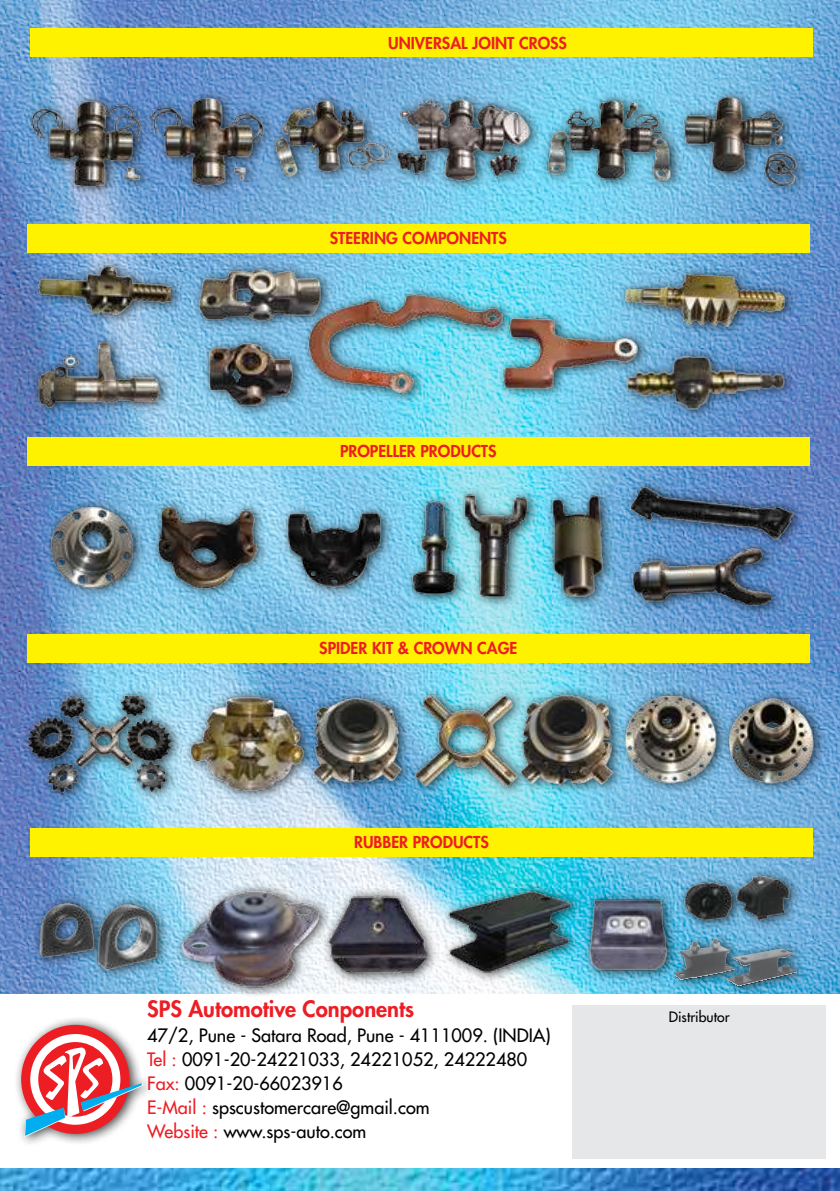
<style>
.page{position:relative;width:840px;height:1191px;background:#fff}
.page>*{position:absolute;margin:0;border:0;box-sizing:border-box;transform-origin:0 0}
.t1{font:800 22px "Futura Std";color:#ed1d24}
.t2{font:500 18px/24px "Futura Std";color:#000}
.t3{font:800 16px "Futura Std";color:#ed1d24}
.t4{font:500 14px "Futura Std";color:#000}
.s1{color:#ed1d24}
</style>
<div class="page">
<img style="left:0;top:0;width:839px;height:993px">
<div style="left:13px;top:1015px;width:142px;height:132px;background:#000;opacity:.75"></div>
<div style="left:21px;top:1025px;width:108px;height:108px;background:#ed1d24;border-radius:50%"></div>
<div style="left:30px;top:1034px;width:90px;height:90px;background:#fff;border-radius:50%"></div>
<div style="left:38px;top:1042px;width:74px;height:74px;background:#ed1d24;border-radius:50%"></div>
<svg style="left:25px;top:1047px;width:118px;height:90px"></svg>
<div style="left:572px;top:1005px;width:253px;height:153px;background:#e6e7e8"></div>
<img style="left:0;top:1168px;width:839px;height:23px">
<div style="left:27px;top:437px;width:782px;height:28px;background:#fff200"></div>
<div style="left:43px;top:497px;width:103px;height:101px;background:#000;opacity:.75"></div>
<img style="left:46px;top:504px;width:93px;height:90px">
<div style="left:150px;top:497px;width:119px;height:102px;background:#000;opacity:.75"></div>
<img style="left:149px;top:504px;width:117px;height:90px">
<div style="left:279px;top:503px;width:114px;height:95px;background:#000;opacity:.75"></div>
<img style="left:280px;top:504px;width:103px;height:89px">
<div style="left:404px;top:485px;width:135px;height:122px;background:#000;opacity:.75"></div>
<img style="left:410px;top:490px;width:119px;height:117px">
<div style="left:543px;top:486px;width:71px;height:122px;background:#000;opacity:.75"></div>
<img style="left:543px;top:490px;width:70px;height:116px">
<div style="left:625px;top:538px;width:156px;height:78px;background:#000;opacity:.75"></div>
<img style="left:626px;top:550px;width:144px;height:56px">
<div style="left:622px;top:476px;width:181px;height:74px;background:#000;opacity:.75"></div>
<img style="left:625px;top:480px;width:177px;height:67px">
<div style="left:30px;top:828px;width:782px;height:28px;background:#fff200"></div>
<div style="left:31px;top:892px;width:138px;height:87px;background:#000;opacity:.75"></div>
<img style="left:27px;top:892px;width:146px;height:85px">
<div style="left:319px;top:885px;width:120px;height:99px;background:#000;opacity:.75"></div>
<img style="left:330px;top:890px;width:97px;height:89px">
<div style="left:440px;top:881px;width:142px;height:101px;background:#000;opacity:.75"></div>
<img style="left:444px;top:890px;width:131px;height:88px">
<div style="left:581px;top:890px;width:98px;height:90px;background:#000;opacity:.75"></div>
<img style="left:581px;top:890px;width:94px;height:88px">
<div style="left:676px;top:865px;width:125px;height:66px;background:#000;opacity:.75"></div>
<img style="left:679px;top:869px;width:113px;height:57px">
<div style="left:667px;top:930px;width:140px;height:65px;background:#000;opacity:.75"></div>
<img style="left:675px;top:936px;width:122px;height:53px">
<div style="left:173px;top:881px;width:157px;height:116px;background:#000;opacity:.75"></div>
<img style="left:178px;top:873px;width:146px;height:122px">
<div style="left:27px;top:224px;width:782px;height:28px;background:#fff200"></div>
<div style="left:30px;top:257px;width:153px;height:68px;background:#000;opacity:.75"></div>
<img style="left:35px;top:264px;width:135px;height:58px">
<div style="left:191px;top:260px;width:141px;height:71px;background:#000;opacity:.75"></div>
<img style="left:197px;top:263px;width:126px;height:71px">
<div style="left:301px;top:285px;width:213px;height:119px;background:#000;opacity:.75"></div>
<img style="left:304px;top:286px;width:207px;height:113px">
<div style="left:30px;top:332px;width:142px;height:85px;background:#000;opacity:.75"></div>
<img style="left:35px;top:339px;width:126px;height:73px">
<div style="left:200px;top:334px;width:104px;height:83px;background:#000;opacity:.75"></div>
<img style="left:197px;top:339px;width:102px;height:73px">
<div style="left:496px;top:309px;width:153px;height:90px;background:#000;opacity:.75"></div>
<img style="left:501px;top:313px;width:139px;height:87px">
<div style="left:616px;top:264px;width:179px;height:72px;background:#000;opacity:.75"></div>
<img style="left:621px;top:270px;width:167px;height:59px">
<div style="left:618px;top:346px;width:177px;height:73px;background:#000;opacity:.75"></div>
<img style="left:621px;top:352px;width:167px;height:59px">
<div style="left:30px;top:29px;width:782px;height:28px;background:#fff200"></div>
<div style="left:23px;top:91px;width:130px;height:105px;background:#000;opacity:.75"></div>
<img style="left:27px;top:94px;width:113px;height:96px">
<div style="left:676px;top:87px;width:132px;height:109px;background:#000;opacity:.75"></div>
<img style="left:682px;top:94px;width:118px;height:92px">
<div style="left:266px;top:91px;width:135px;height:95px;background:#000;opacity:.75"></div>
<img style="left:275px;top:98px;width:113px;height:88px">
<div style="left:388px;top:90px;width:153px;height:101px;background:#000;opacity:.75"></div>
<div style="left:539px;top:90px;width:143px;height:100px;background:#000;opacity:.75"></div>
<img style="left:543px;top:98px;width:139px;height:86px">
<div style="left:140px;top:88px;width:135px;height:108px;background:#000;opacity:.75"></div>
<img style="left:146px;top:93px;width:122px;height:98px">
<div style="left:27px;top:634px;width:782px;height:28px;background:#fff200"></div>
<div style="left:19px;top:686px;width:163px;height:118px;background:#000;opacity:.75"></div>
<img style="left:27px;top:696px;width:146px;height:104px">
<div style="left:305px;top:688px;width:107px;height:105px;background:#000;opacity:.75"></div>
<img style="left:315px;top:693px;width:91px;height:97px">
<div style="left:406px;top:685px;width:122px;height:111px;background:#000;opacity:.75"></div>
<img style="left:412px;top:691px;width:99px;height:101px">
<div style="left:617px;top:686px;width:111px;height:108px;background:#000;opacity:.75"></div>
<img style="left:624px;top:696px;width:96px;height:91px">
<div style="left:720px;top:688px;width:105px;height:106px;background:#000;opacity:.75"></div>
<img style="left:722px;top:696px;width:95px;height:91px">
<div style="left:182px;top:687px;width:133px;height:114px;background:#000;opacity:.75"></div>
<img style="left:178px;top:695px;width:146px;height:101px">
<div style="left:513px;top:685px;width:111px;height:110px;background:#000;opacity:.75"></div>
<img style="left:511px;top:690px;width:113px;height:103px">
<p class="t3" style="left:388px;top:33px;width:180px">UNIVERSAL JOINT CROSS</p>
<p class="t3" style="left:329px;top:228px;width:9px">STEER</p>
<p class="t3" style="left:370px;top:228px;width:130px">ING COMPONENTS</p>
<p class="t3" style="left:340px;top:441px;width:131px">PROPE LLER PRODUCTS</p>
<p class="t3" style="left:319px;top:638px;width:199px">SPIDER KIT &amp; CROWN CAGE</p>
<p class="t3" style="left:354px;top:832px;width:109px">RUBBER PRODUCTS</p>
<p class="t1" style="left:147px;top:994px;width:268px">SPS AUTOMOTIVE CONPONENTS</p>
<p class="t4" style="left:668px;top:1007px;width:62px">Distributor</p>
<p class="t2" style="left:147px;top:1023px;width:405px">47/2, Pune - Satara Road, Pune - 4111009. (india)<br><span class="s1">Tel :</span> 0091-20-24221033, 24221052, 24222480<br><span class="s1">Fax:</span> 0091-20-66023916<br><span class="s1">E-Mail :</span> spscustomercare@gmail.com<br><span class="s1">Website :</span> www.sps-auto.com</p>
</div>
